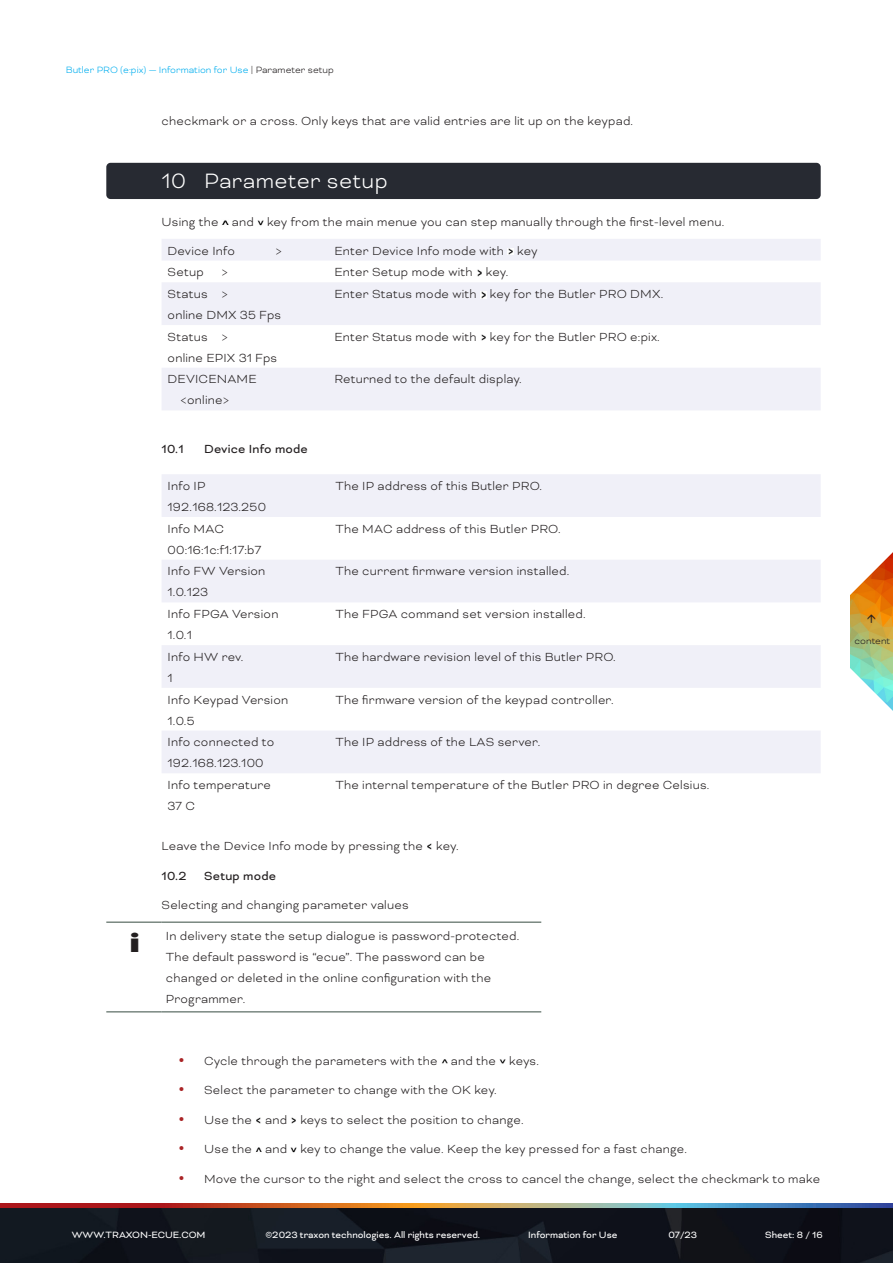
<style>
.page{position:relative;width:893px;height:1263px;background:#fff}
.page>*{position:absolute;margin:0;border:0;box-sizing:border-box;transform-origin:0 0}
.t1{font:27.6px "Bauhaus 93";color:#231f20;scale:1.41 1}
.t2{font:300 24px "Bicyclette";letter-spacing:.015em;color:#fff}
.Text_Table{font:300 13.5px/21px "Bicyclette";letter-spacing:.015em;color:#231f20}
.Text__Introductions_Black{font:300 13.5px/21px "Bicyclette";letter-spacing:.015em;color:#231f20}
.t3{font:13.5px "Bicyclette";letter-spacing:.015em;color:#231f20}
.t4{font:10.5px "Bicyclette";color:#fff}
.t5{font:300 10.5px "Bicyclette";color:#00aeef}
.t6{font:300 10.5px "Bicyclette";color:#231f20}
.s1{color:#231f20}
</style>
<div class="page">
<img style="left:0;top:1207px;width:893px;height:56px">
<svg style="left:0;top:1203px;width:893px;height:4px;background:#9f7262"></svg>
<img style="left:851px;top:623px;width:42px;height:20px">
<svg style="left:850px;top:643px;width:43px;height:68px"></svg>
<div style="left:106px;top:163px;width:715px;height:36px;background:#272a32;border-radius:4px"></div>
<svg style="left:222px;top:220px;width:6px;height:5px"></svg>
<svg style="left:257px;top:220px;width:7px;height:6px"></svg>
<svg style="left:162px;top:239px;width:659px;height:171px;fill:#f0f0f8"></svg>
<svg style="left:507px;top:248px;width:7px;height:7px"></svg>
<svg style="left:476px;top:270px;width:6px;height:6px"></svg>
<svg style="left:480px;top:291px;width:6px;height:7px"></svg>
<svg style="left:480px;top:334px;width:6px;height:7px"></svg>
<svg style="left:162px;top:474px;width:659px;height:299px;fill:#f0f0f8"></svg>
<svg style="left:427px;top:843px;width:5px;height:7px"></svg>
<svg style="left:442px;top:1059px;width:5px;height:5px"></svg>
<svg style="left:499px;top:1059px;width:7px;height:5px"></svg>
<svg style="left:256px;top:1117px;width:5px;height:6px"></svg>
<svg style="left:291px;top:1117px;width:5px;height:6px"></svg>
<svg style="left:255px;top:1147px;width:7px;height:5px"></svg>
<svg style="left:290px;top:1147px;width:7px;height:6px"></svg>
<hr style="left:106px;top:922px;width:56px;height:1px;background:#374c41">
<hr style="left:106px;top:1012px;width:56px;height:1px;background:#374c41">
<hr style="left:162px;top:922px;width:379px;height:1px;background:#374c41">
<hr style="left:162px;top:1012px;width:379px;height:1px;background:#374c41">
<svg style="left:781px;top:492px;width:112px;height:131px"></svg>
<p class="t5" style="left:66px;top:64px;width:269px">Butler PRO (e:pix) — Information for Use <span class="s1">| Parameter setup</span></p>
<p class="Text__Introductions_Black" style="left:162px;top:110px;width:473px">checkmark or a cross. Only keys that are valid entries are lit up on the keypad.</p>
<p class="t2" style="left:162px;top:167px;width:228px">10 Parameter setup</p>
<p class="Text__Introductions_Black" style="left:162px;top:211px;width:564px">Using the and key from the main menue you can step manually through the first-level menu.</p>
<p class="Text_Table" style="left:168px;top:240px;width:69px">Device Info</p>
<p class="Text_Table" style="left:276px;top:240px;width:8px">&gt;</p>
<p class="Text_Table" style="left:334px;top:240px;width:205px">Enter Device Info mode with key</p>
<p class="Text_Table" style="left:168px;top:262px;width:38px">Setup</p>
<p class="Text_Table" style="left:222px;top:262px;width:8px">&gt;</p>
<p class="Text_Table" style="left:334px;top:262px;width:175px">Enter Setup mode with key.</p>
<p class="Text_Table" style="left:168px;top:283px;width:115px">Status &gt;<br>online DMX 35 Fps</p>
<p class="Text_Table" style="left:334px;top:283px;width:330px">Enter Status mode with key for the Butler PRO DMX.</p>
<p class="Text_Table" style="left:168px;top:326px;width:111px">Status &gt;<br>online EPIX 31 Fps</p>
<p class="Text_Table" style="left:334px;top:326px;width:327px">Enter Status mode with key for the Butler PRO e:pix.</p>
<p class="Text_Table" style="left:180px;top:369px;width:78px;text-indent:-13px">DEVICENAME &lt;online&gt;</p>
<p class="Text_Table" style="left:334px;top:369px;width:189px">Returned to the default display.</p>
<p class="t3" style="left:162px;top:441px;width:24px">10.1</p>
<p class="t3" style="left:204px;top:441px;width:105px">Device Info mode</p>
<p class="Text_Table" style="left:168px;top:475px;width:100px">Info IP<br>192.168.123.250</p>
<p class="Text_Table" style="left:336px;top:475px;width:208px">The IP address of this Butler PRO.</p>
<p class="Text_Table" style="left:168px;top:518px;width:95px">Info MAC<br>00:16:1c:f1:17:b7</p>
<p class="Text_Table" style="left:336px;top:518px;width:227px">The MAC address of this Butler PRO.</p>
<p class="Text_Table" style="left:168px;top:561px;width:99px">Info FW Version<br>1.0.123</p>
<p class="Text_Table" style="left:336px;top:561px;width:235px">The current firmware version installed.</p>
<p class="Text_Table" style="left:168px;top:603px;width:112px">Info FPGA Version<br>1.0.1</p>
<p class="Text_Table" style="left:336px;top:603px;width:252px">The FPGA command set version installed.</p>
<p class="Text_Table" style="left:168px;top:646px;width:77px">Info HW rev.<br>1</p>
<p class="Text_Table" style="left:336px;top:646px;width:282px">The hardware revision level of this Butler PRO.</p>
<p class="Text_Table" style="left:168px;top:689px;width:122px">Info Keypad Version<br>1.0.5</p>
<p class="Text_Table" style="left:336px;top:689px;width:280px">The firmware version of the keypad controller.</p>
<p class="Text_Table" style="left:168px;top:732px;width:108px">Info connected to<br>192.168.123.100</p>
<p class="Text_Table" style="left:336px;top:732px;width:206px">The IP address of the LAS server.</p>
<p class="Text_Table" style="left:168px;top:774px;width:105px">Info temperature<br>37 C</p>
<p class="Text_Table" style="left:336px;top:774px;width:375px">The internal temperature of the Butler PRO in degree Celsius.</p>
<p class="Text__Introductions_Black" style="left:162px;top:835px;width:298px">Leave the Device Info mode by pressing the key.</p>
<p class="t3" style="left:162px;top:868px;width:27px">10.2</p>
<p class="t3" style="left:204px;top:868px;width:73px">Setup mode</p>
<p class="Text__Introductions_Black" style="left:162px;top:894px;width:249px">Selecting and changing parameter values</p>
<p class="t1" style="left:129px;top:927px;width:10px">i</p>
<p class="Text__Introductions_Black" style="left:166px;top:926px;width:355px">In delivery state the setup dialogue is password-protected.<br>The default password is “ecue”. The password can be changed or deleted in the online configuration with the Programmer.</p>
<p class="Text__Introductions_Black" style="left:204px;top:1050px;width:336px">Cycle through the parameters with the and the keys.</p>
<p class="Text__Introductions_Black" style="left:204px;top:1079px;width:294px">Select the parameter to change with the OK key.</p>
<p class="Text__Introductions_Black" style="left:204px;top:1109px;width:321px">Use the and keys to select the position to change.</p>
<p class="Text__Introductions_Black" style="left:204px;top:1138px;width:484px">Use the and key to change the value. Keep the key pressed for a fast change.</p>
<p class="Text__Introductions_Black" style="left:204px;top:1168px;width:618px">Move the cursor to the right and select the cross to cancel the change, select the checkmark to make</p>
<p class="t4" style="left:72px;top:1229px;width:135px">WWW.TRAXON-ECUE.COM</p>
<p class="t4" style="left:265px;top:1229px;width:216px">©2023 traxon technologies. All rights reserved.</p>
<p class="t4" style="left:528px;top:1229px;width:91px">Information for Use</p>
<p class="t4" style="left:668px;top:1229px;width:30px">07/23</p>
<p class="t4" style="left:765px;top:1229px;width:59px">Sheet: 8 / 16</p>
<p class="t6" style="left:855px;top:634px;width:37px">content</p>
</div>
